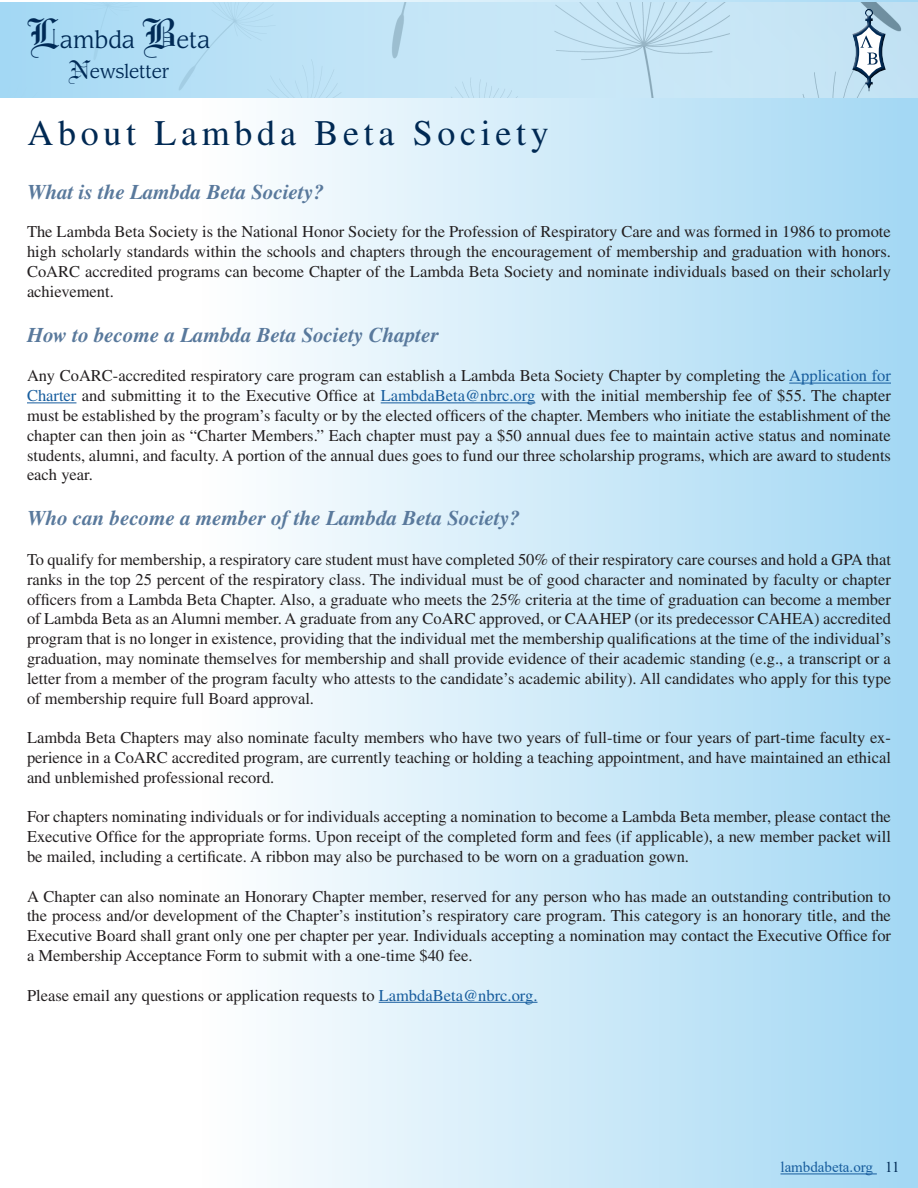
<style>
.page{position:relative;width:918px;height:1188px;background:#fff}
.page>*{position:absolute;margin:0;border:0;box-sizing:border-box;transform-origin:0 0}
.t1{font:36px "Times";letter-spacing:.13em;color:#002953}
.t2{font:22.5px "Leawood";letter-spacing:-.005em;color:#002a56}
.t3{font:italic 700 21px "Times";color:#59799c}
.t4{font:18px "Leawood";letter-spacing:-.015em;color:#002a56}
.t5{font:16.5px/19.8px "Times";color:#231f20;text-align:justify}
.t6{font:15px "Times New Roman";color:#175d9e}
.s1{font-family:"Linotext";font-size:45px}
.s2{font-family:"Linotext";font-size:27px}
.s3{color:#175d9e}
.s4{color:#002953}
</style>
<div class="page">
<div style="left:0;top:0;width:918px;height:1188px;background:linear-gradient(to right,#fff,#a7d9f4)"></div>
<div style="left:0;top:3px;width:918px;height:95px;background:linear-gradient(to right,#b0def7,#cae4f1)"></div>
<div style="left:849px;top:6px;width:39px;height:87px;background:#fff;opacity:.75"></div>
<div style="left:850px;top:9px;width:39px;height:85px;background:#231f20;opacity:.75"></div>
<hr style="left:789px;top:383px;width:102px;height:1px;background:#175d9e">
<hr style="left:27px;top:402px;width:49px;height:1px;background:#175d9e">
<hr style="left:381px;top:402px;width:154px;height:1px;background:#175d9e">
<hr style="left:379px;top:1002px;width:158px;height:1px;background:#175d9e">
<hr style="left:780px;top:1174px;width:97px;height:1px;background:#175d9e">
<p class="t2" style="left:27px;top:27px;width:185px"><span class="s1">L</span>ambda <span class="s1">B</span>eta</p>
<p class="t4" style="left:68px;top:61px;width:102px"><span class="s2">N</span>ewsletter</p>
<p class="t1" style="left:28px;top:112px;width:523px">About Lambda Beta Society</p>
<p class="t3" style="left:27px;top:179px;width:298px">What is the Lambda Beta Society?</p>
<p class="t5" style="left:27px;top:222px;width:866px">The Lambda Beta Society is the National Honor Society for the Profession of Respiratory Care and was formed in 1986 to promote high scholarly standards within the schools and chapters through the encouragement of membership and graduation with honors.<br>CoARC accredited programs can become Chapter of the Lambda Beta Society and nominate individuals based on their scholarly achievement.</p>
<p class="t3" style="left:27px;top:322px;width:413px">How to become a Lambda Beta Society Chapter</p>
<p class="t5" style="left:27px;top:366px;width:866px">Any CoARC-accredited respiratory care program can establish a Lambda Beta Society Chapter by completing the <span class="s3">Application for Charter</span> and submitting it to the Executive Office at <span class="s3">LambdaBeta@nbrc.org</span> with the initial membership fee of $55. The chapter must be established by the program’s faculty or by the elected officers of the chapter. Members who initiate the establishment of the chapter can then join as “Charter Members.” Each chapter must pay a $50 annual dues fee to maintain active status and nominate students, alumni, and faculty. A portion of the annual dues goes to fund our three scholarship programs, which are award to students each year.</p>
<p class="t3" style="left:27px;top:506px;width:494px">Who can become a member of the Lambda Beta Society?</p>
<p class="t5" style="left:27px;top:550px;width:866px">To qualify for membership, a respiratory care student must have completed 50% of their respiratory care courses and hold a GPA that ranks in the top 25 percent of the respiratory class. The individual must be of good character and nominated by faculty or chapter officers from a Lambda Beta Chapter. Also, a graduate who meets the 25% criteria at the time of graduation can become a member of Lambda Beta as an Alumni member. A graduate from any CoARC approved, or CAAHEP (or its predecessor CAHEA) accredited program that is no longer in existence, providing that the individual met the membership qualifications at the time of the individual’s graduation, may nominate themselves for membership and shall provide evidence of their academic standing (e.g., a transcript or a letter from a member of the program faculty who attests to the candidate’s academic ability). All candidates who apply for this type of membership require full Board approval.</p>
<p class="t5" style="left:27px;top:728px;width:866px">Lambda Beta Chapters may also nominate faculty members who have two years of full-time or four years of part-time faculty ex&shy;perience in a CoARC accredited program, are currently teaching or holding a teaching appointment, and have maintained an ethical and unblemished professional record.</p>
<p class="t5" style="left:27px;top:807px;width:866px">For chapters nominating individuals or for individuals accepting a nomination to become a Lambda Beta member, please contact the Executive Office for the appropriate forms. Upon receipt of the completed form and fees (if applicable), a new member packet will be mailed, including a certificate. A ribbon may also be purchased to be worn on a graduation gown.</p>
<p class="t5" style="left:27px;top:886px;width:866px">A Chapter can also nominate an Honorary Chapter member, reserved for any person who has made an outstanding contribution to the process and/or development of the Chapter’s institution’s respiratory care program. This category is an honorary title, and the Executive Board shall grant only one per chapter per year. Individuals accepting a nomination may contact the Executive Office for a Membership Acceptance Form to submit with a one-time $40 fee.</p>
<p class="t5" style="left:27px;top:985px;width:512px">Please email any questions or application requests to <span class="s3">LambdaBeta@nbrc.org.</span></p>
<p class="t6" style="left:780px;top:1157px;width:121px">lambdabeta.org <span class="s4">11</span></p>
</div>
